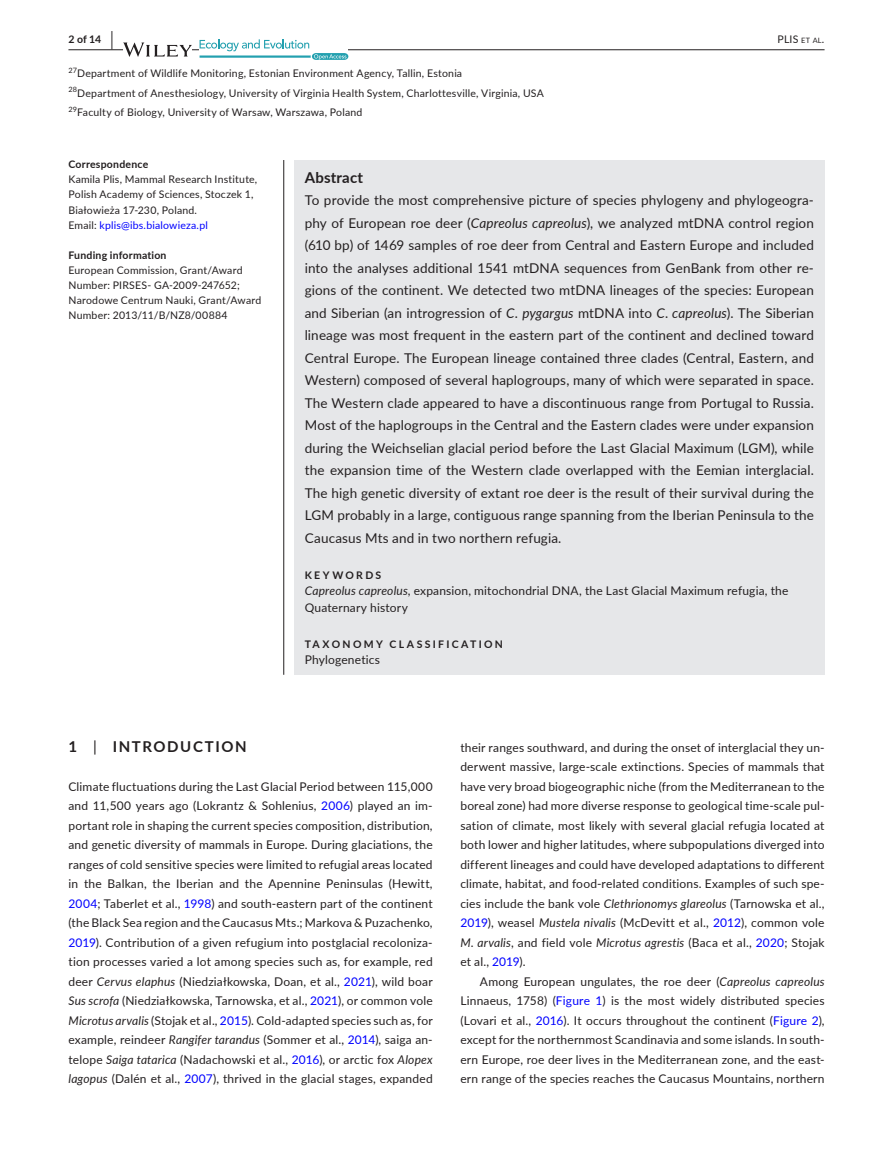
<style>
.page{position:relative;width:893px;height:1174px;background:#fff}
.page>*{position:absolute;margin:0;border:0;box-sizing:border-box;transform-origin:0 0}
.t1{font:700 15px "Lato";letter-spacing:.1em;color:#231f20}
.t2{font:700 15px "Lato";letter-spacing:.015em;color:#231f20}
.t3{font:13.5px/22.5px "Lato";letter-spacing:.01em;color:#231f20;text-align:justify}
.t4{font:12px/19.5px "Lato";letter-spacing:.015em;color:#231f20;text-align:justify}
.t5{font:10.5px/15px "Lato";letter-spacing:.02em;color:#231f20}
.t6{font:700 10.5px "Lato";letter-spacing:.02em;color:#231f20}
.t7{font:700 10.5px "Lato";letter-spacing:.22em;color:#231f20}
.t8{font:10.5px "Lato";color:#231f20}
.s1{font-size:19.5px}
.s2{font-size:7.35px}
.s3{color:#00f}
.s4{font-style:italic}
.s5{font-weight:400}
</style>
<div class="page">
<hr style="left:68px;top:49px;width:756px;height:1px;background:#231f20">
<svg style="left:123px;top:42px;width:69px;height:15px"></svg>
<svg style="left:200px;top:39px;width:148px;height:21px"></svg>
<div style="left:294px;top:160px;width:530px;height:515px;background:#e6e7e9"></div>
<hr style="left:283px;top:160px;width:1px;height:515px;background:#231f20">
<p class="t6" style="left:68px;top:31px;width:46px">2 of 14 <span class="s1">|</span></p>
<p class="t8" style="left:778px;top:31px;width:48px">PLIS <span class="s2">et al</span>.</p>
<p class="t5" style="left:68px;top:63px;width:477px;line-height:19.5px"><sup>27</sup>Department of Wildlife Monitoring, Estonian Environment Agency, Tallin, Estonia<br><sup>28</sup>Department of Anesthesiology, University of Virginia Health System, Charlottesville, Virginia, USA<br><sup>29</sup>Faculty of Biology, University of Warsaw, Warszawa, Poland</p>
<p class="t6" style="left:68px;top:157px;width:81px">Correspondence</p>
<p class="t5" style="left:68px;top:172px;width:190px">Kamila Plis, Mammal Research Institute, Polish Academy of Sciences, Stoczek 1, Białowieża 17-230, Poland.<br>Email: <span class="s3">kplis@ibs.bialowieza.pl</span></p>
<p class="t6" style="left:68px;top:247px;width:100px">Funding information</p>
<p class="t5" style="left:68px;top:262px;width:194px">European Commission, Grant/Award Number: PIRSES- GA-2009-247652; Narodowe Centrum Nauki, Grant/Award Number: 2013/11/B/NZ8/00884</p>
<p class="t2" style="left:305px;top:166px;width:60px">Abstract</p>
<p class="t3" style="left:305px;top:188px;width:511px">To provide the most comprehensive picture of species phylogeny and phylogeogra&shy;phy of European roe deer (<span class="s4">Capreolus capreolus</span>), we analyzed mtDNA control region (610 bp) of 1469 samples of roe deer from Central and Eastern Europe and included into the analyses additional 1541 mtDNA sequences from GenBank from other re&shy;gions of the continent. We detected two mtDNA lineages of the species: European and Siberian (an introgression of <span class="s4">C</span>. <span class="s4">pygargus</span> mtDNA into <span class="s4">C</span>. <span class="s4">capreolus</span>). The Siberian lineage was most frequent in the eastern part of the continent and declined toward Central Europe. The European lineage contained three clades (Central, Eastern, and Western) composed of several haplogroups, many of which were separated in space.<br>The Western clade appeared to have a discontinuous range from Portugal to Russia.<br>Most of the haplogroups in the Central and the Eastern clades were under expansion during the Weichselian glacial period before the Last Glacial Maximum (LGM), while the expansion time of the Western clade overlapped with the Eemian interglacial.<br>The high genetic diversity of extant roe deer is the result of their survival during the LGM probably in a large, contiguous range spanning from the Iberian Peninsula to the Caucasus Mts and in two northern refugia.</p>
<p class="t7" style="left:305px;top:567px;width:78px">KEYWORDS</p>
<p class="t4" style="left:305px;top:582px;width:485px;line-height:16.5px"><span class="s4">Capreolus capreolus</span>, expansion, mitochondrial DNA, the Last Glacial Maximum refugia, the<br>Quaternary history</p>
<p class="t7" style="left:305px;top:636px;width:200px">TAXONOMY CLASSIFICATION</p>
<p class="t4" style="left:305px;top:649px;width:77px">Phylogenetics</p>
<p class="t1" style="left:68px;top:735px;width:180px">1 <span class="s5">|</span> INTRODUCTION</p>
<p class="t4" style="left:68px;top:776px;width:366px">Climate fluctuations during the Last Glacial Period between 115,000 and 11,500 years ago (Lokrantz &amp; Sohlenius, <span class="s3">2006</span>) played an im&shy;portant role in shaping the current species composition, distribution, and genetic diversity of mammals in Europe. During glaciations, the ranges of cold sensitive species were limited to refugial areas located in the Balkan, the Iberian and the Apennine Peninsulas (Hewitt, <span class="s3">2004</span>; Taberlet et al., <span class="s3">1998</span>) and south-eastern part of the continent (the Black Sea region and the Caucasus Mts.; Markova &amp; Puzachenko, <span class="s3">2019</span>). Contribution of a given refugium into postglacial recoloniza&shy;tion processes varied a lot among species such as, for example, red deer <span class="s4">Cervus elaphus</span> (Niedziałkowska, Doan, et al., <span class="s3">2021</span>), wild boar <span class="s4">Sus scrofa</span> (Niedziałkowska, Tarnowska, et al., <span class="s3">2021</span>), or common vole <span class="s4">Microtus arvalis</span> (Stojak et al., <span class="s3">2015</span>). Cold-adapted species such as, for example, reindeer <span class="s4">Rangifer tarandus</span> (Sommer et al., <span class="s3">2014</span>), saiga an&shy;telope <span class="s4">Saiga tatarica</span> (Nadachowski et al., <span class="s3">2016</span>), or arctic fox <span class="s4">Alopex lagopus</span> (Dalén et al., <span class="s3">2007</span>), thrived in the glacial stages, expanded</p>
<p class="t4" style="left:460px;top:737px;width:366px">their ranges southward, and during the onset of interglacial they un&shy;derwent massive, large-scale extinctions. Species of mammals that have very broad biogeographic niche (from the Mediterranean to the boreal zone) had more diverse response to geological time-scale pul&shy;sation of climate, most likely with several glacial refugia located at both lower and higher latitudes, where subpopulations diverged into different lineages and could have developed adaptations to different climate, habitat, and food-related conditions. Examples of such spe&shy;cies include the bank vole <span class="s4">Clethrionomys glareolus</span> (Tarnowska et al., <span class="s3">2019</span>), weasel <span class="s4">Mustela nivalis</span> (McDevitt et al., <span class="s3">2012</span>), common vole <span class="s4">M. arvalis</span>, and field vole <span class="s4">Microtus agrestis</span> (Baca et al., <span class="s3">2020</span>; Stojak et al., <span class="s3">2019</span>).</p>
<p class="t4" style="left:460px;top:971px;width:366px;text-indent:19px">Among European ungulates, the roe deer (<span class="s4">Capreolus capreolus </span>Linnaeus, 1758) (<span class="s3">Figure 1</span>) is the most widely distributed species (Lovari et al., <span class="s3">2016</span>). It occurs throughout the continent (<span class="s3">Figure 2</span>), except for the northernmost Scandinavia and some islands. In south&shy;ern Europe, roe deer lives in the Mediterranean zone, and the east&shy;ern range of the species reaches the Caucasus Mountains, northern</p>
</div>
